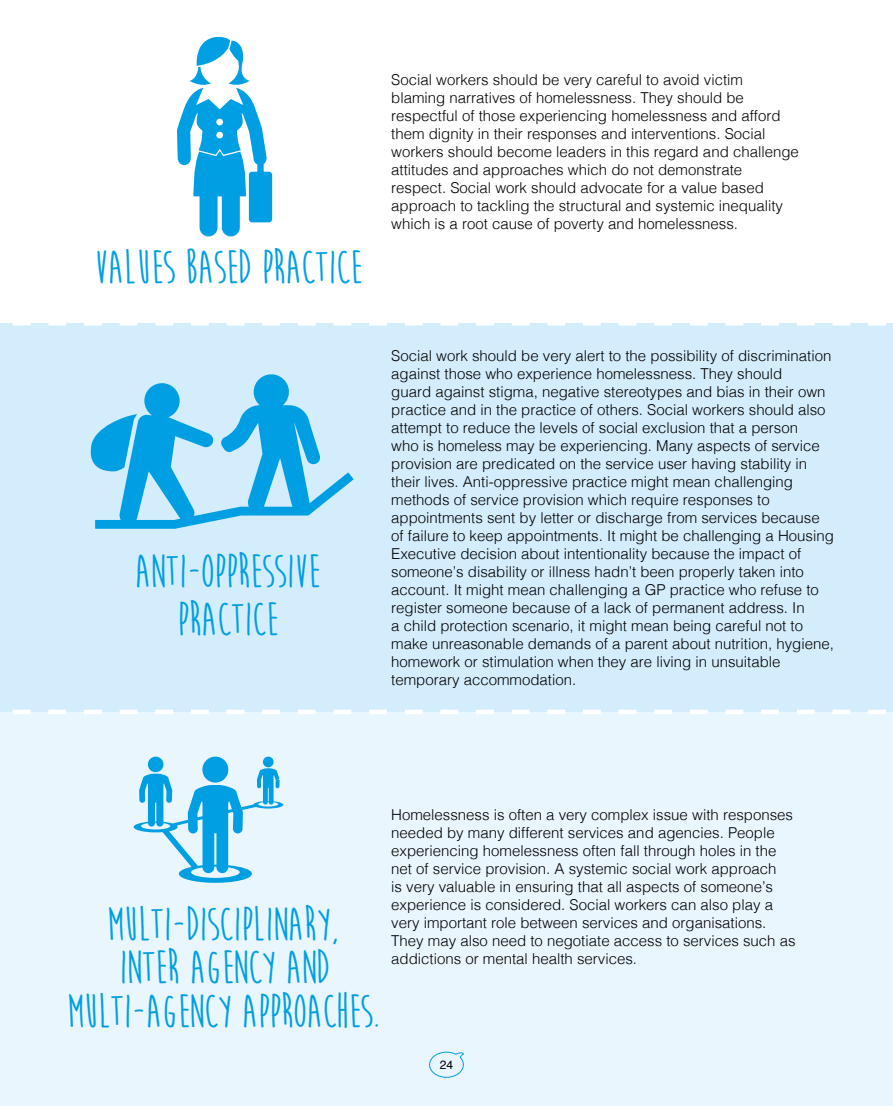
<style>
.page{position:relative;width:893px;height:1106px;background:#fff}
.page>*{position:absolute;margin:0;border:0;box-sizing:border-box;transform-origin:0 0}
.t1{font:700 48px/43.5px "Moon Flower";letter-spacing:-.03em;color:#009fe3;text-align:center}
.t2{font:300 15px/18px "Helvetica";color:#000}
.t3{font:12px "Helvetica";color:#000}
</style>
<div class="page">
<div style="left:0;top:711px;width:893px;height:395px;background:#eaf6fe"></div>
<div style="left:0;top:323px;width:893px;height:388px;background:#d4edfc"></div>
<svg style="left:429px;top:1051px;width:35px;height:26px"></svg>
<svg style="left:134px;top:756px;width:149px;height:126px"></svg>
<svg style="left:90px;top:437px;width:5px;height:28px"></svg>
<svg style="left:95px;top:374px;width:259px;height:155px"></svg>
<svg style="left:177px;top:36px;width:95px;height:200px"></svg>
<svg style="left:13px;top:323px;width:873px;height:2px"></svg>
<svg style="left:13px;top:709px;width:873px;height:5px"></svg>
<h1 class="t1" style="left:94px;top:246px;width:270px">VALUES BASED PRACTICE</h1>
<h1 class="t1" style="left:134px;top:547px;width:188px;line-height:48px">ANTI-OPPRESSIVE<br>PRACTICE</h1>
<p class="t2" style="left:391px;top:69px;width:409px">Social workers should be very careful to avoid victim blaming narratives of homelessness. They should be respectful of those experiencing homelessness and afford them dignity in their responses and interventions. Social workers should become leaders in this regard and challenge attitudes and approaches which do not demonstrate respect. Social work should advocate for a value based approach to tackling the structural and systemic inequality which is a root cause of poverty and homelessness.</p>
<p class="t2" style="left:391px;top:345px;width:444px">Social work should be very alert to the possibility of discrimination against those who experience homelessness. They should<br>guard against stigma, negative stereotypes and bias in their own practice and in the practice of others. Social workers should also attempt to reduce the levels of social exclusion that a person<br>who is homeless may be experiencing. Many aspects of service provision are predicated on the service user having stability in their lives. Anti-oppressive practice might mean challenging methods of service provision which require responses to appointments sent by letter or discharge from services because of failure to keep appointments. It might be challenging a Housing Executive decision about intentionality because the impact of someone’s disability or illness hadn’t been properly taken into account. It might mean challenging a GP practice who refuse to register someone because of a lack of permanent address. In<br>a child protection scenario, it might mean being careful not to make unreasonable demands of a parent about nutrition, hygiene, homework or stimulation when they are living in unsuitable temporary accommodation.</p>
<h1 class="t1" style="left:67px;top:902px;width:316px">MULTI-DISCIPLINARY,<br>INTER AGENCY AND<br>MULTI-AGENCY APPROACHES.</h1>
<p class="t2" style="left:391px;top:805px;width:406px">Homelessness is often a very complex issue with responses needed by many different services and agencies. People experiencing homelessness often fall through holes in the net of service provision. A systemic social work approach<br>is very valuable in ensuring that all aspects of someone’s experience is considered. Social workers can also play a very important role between services and organisations.<br>They may also need to negotiate access to services such as addictions or mental health services.</p>
<p class="t3" style="left:440px;top:1055px;width:15px">24</p>
</div>
